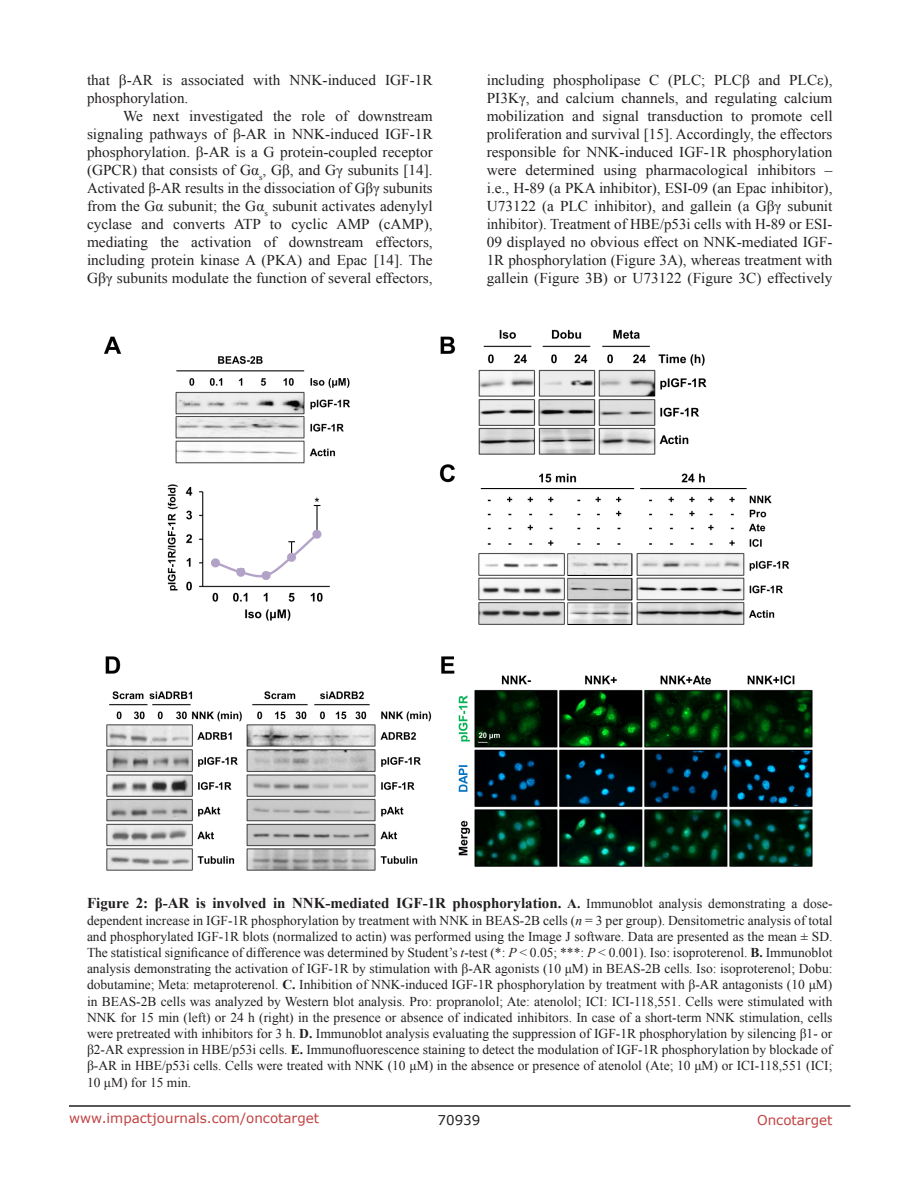
<style>
.page{position:relative;width:918px;height:1188px;background:#fff}
.page>*{position:absolute;margin:0;border:0;box-sizing:border-box;transform-origin:0 0}
.BodyText{font:15px/18px "Times New Roman";color:#231f20;text-align:justify}
.figuretext{font:700 15px "Times New Roman";color:#231f20}
.figuretext-2{font:13.5px/16.2px "Times New Roman";color:#231f20;text-align:justify}
.t1{font:13.5px "Verdana";color:#c24141}
.t2{font:13.5px "Verdana";color:#231f20}
.s1{font-size:13.5px}
.s2{font-weight:400;font-size:13.5px}
.s3{font-style:italic}
.s4{font-weight:700}
</style>
<div class="page">
<hr style="left:69px;top:1105px;width:781px;height:2px;background:#231f20">
<img style="left:104px;top:329px;width:709px;height:542px">
<p class="BodyText" style="left:87px;top:71px;width:347px">that β-AR is associated with NNK-induced IGF-1R phosphorylation.</p>
<p class="BodyText" style="left:87px;top:107px;width:347px;text-indent:36px">We next investigated the role of downstream signaling pathways of β-AR in NNK-induced IGF-1R phosphorylation. β-AR is a G protein-coupled receptor (GPCR) that consists of Gα<sub>s</sub>, Gβ, and Gγ subunits [14].<br>Activated β-AR results in the dissociation of Gβγ subunits from the Gα subunit; the Gα<sub>s</sub> subunit activates adenylyl cyclase and converts ATP to cyclic AMP (cAMP), mediating the activation of downstream effectors, including protein kinase A (PKA) and Epac [14]. The Gβγ subunits modulate the function of several effectors,</p>
<p class="BodyText" style="left:487px;top:71px;width:347px">including phospholipase C (PLC; PLCβ and PLCε), PI3Kγ, and calcium channels, and regulating calcium mobilization and signal transduction to promote cell proliferation and survival [15]. Accordingly, the effectors responsible for NNK-induced IGF-1R phosphorylation were determined using pharmacological inhibitors – i.e., H-89 (a PKA inhibitor), ESI-09 (an Epac inhibitor), U73122 (a PLC inhibitor), and gallein (a Gβγ subunit inhibitor). Treatment of HBE/p53i cells with H-89 or ESI-09 displayed no obvious effect on NNK-mediated IGF-1R phosphorylation (Figure 3A), whereas treatment with gallein (Figure 3B) or U73122 (Figure 3C) effectively</p>
<p class="figuretext" style="left:87px;top:893px;width:747px">Figure 2: β-AR is involved in NNK-mediated IGF-1R phosphorylation. <span class="s1">A.</span> <span class="s2">Immunoblot analysis demonstrating a dose-</span></p>
<p class="figuretext-2" style="left:87px;top:912px;width:747px">dependent increase in IGF-1R phosphorylation by treatment with NNK in BEAS-2B cells (<span class="s3">n</span> = 3 per group). Densitometric analysis of total and phosphorylated IGF-1R blots (normalized to actin) was performed using the Image J software. Data are presented as the mean ± SD.<br>The statistical significance of difference was determined by Student’s <span class="s3">t</span>-test (*: <span class="s3">P</span> &lt; 0.05; ***: <span class="s3">P</span> &lt; 0.001). Iso: isoproterenol. <span class="s4">B.</span> Immunoblot analysis demonstrating the activation of IGF-1R by stimulation with β-AR agonists (10 μM) in BEAS-2B cells. Iso: isoproterenol; Dobu: dobutamine; Meta: metaproterenol. <span class="s4">C.</span> Inhibition of NNK-induced IGF-1R phosphorylation by treatment with β-AR antagonists (10 μM) in BEAS-2B cells was analyzed by Western blot analysis. Pro: propranolol; Ate: atenolol; ICI: ICI-118,551. Cells were stimulated with NNK for 15 min (left) or 24 h (right) in the presence or absence of indicated inhibitors. In case of a short-term NNK stimulation, cells were pretreated with inhibitors for 3 h. <span class="s4">D.</span> Immunoblot analysis evaluating the suppression of IGF-1R phosphorylation by silencing β1- or β2-AR expression in HBE/p53i cells. <span class="s4">E.</span> Immunofluorescence staining to detect the modulation of IGF-1R phosphorylation by blockade of β-AR in HBE/p53i cells. Cells were treated with NNK (10 μM) in the absence or presence of atenolol (Ate; 10 μM) or ICI-118,551 (ICI; 10 μM) for 15 min.</p>
<p class="t1" style="left:69px;top:1109px;width:252px">www.impactjournals.com/oncotarget</p>
<p class="t2" style="left:438px;top:1111px;width:44px">70939</p>
<p class="t1" style="left:757px;top:1111px;width:77px">Oncotarget</p>
</div>
